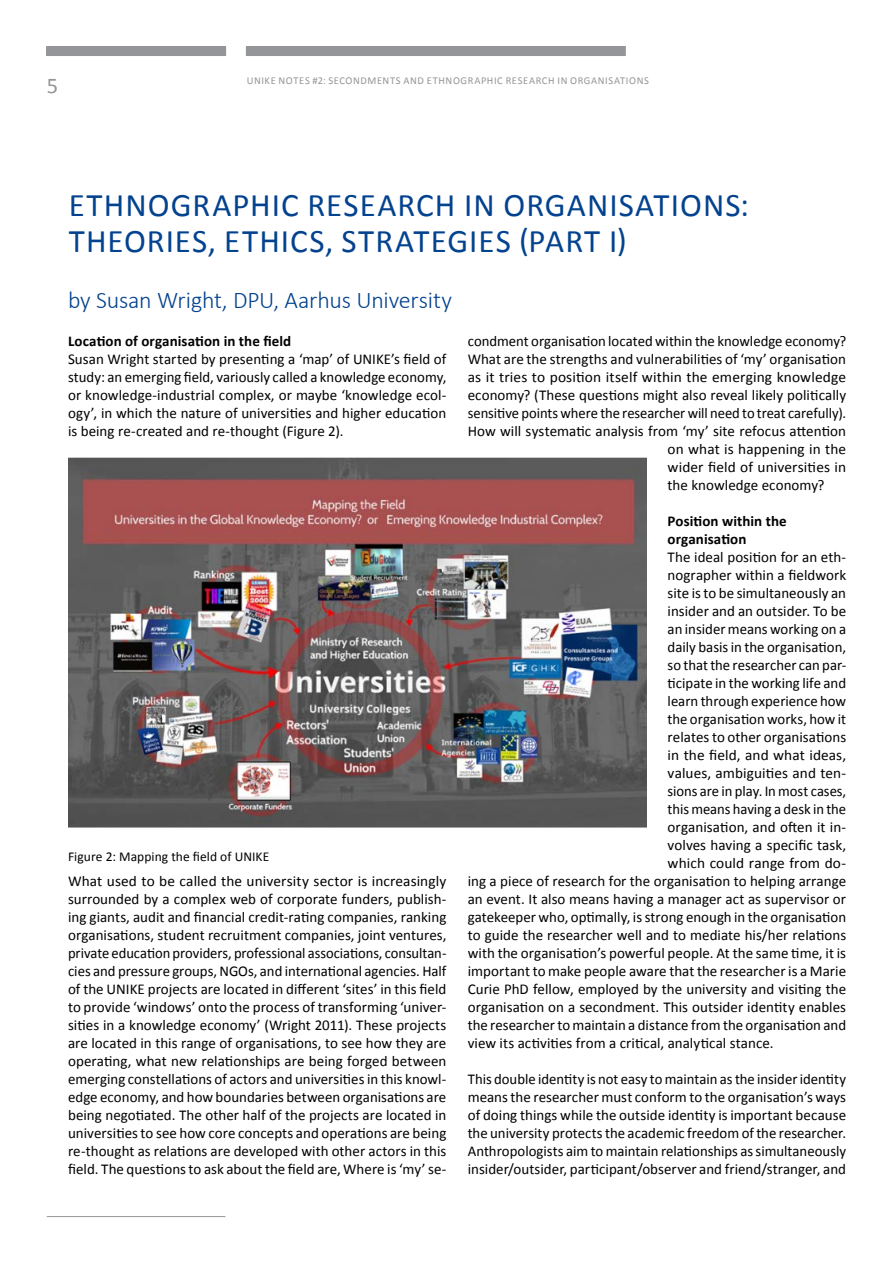
<style>
.page{position:relative;width:893px;height:1263px;background:#fff}
.page>*{position:absolute;margin:0;border:0;box-sizing:border-box;transform-origin:0 0}
.t1{font:33px "Calibri";letter-spacing:.035em;color:#03428e}
.t2{font:300 24px "Calibri";letter-spacing:-.01em;color:#03428e}
.t3{font:22.5px "Calibri";color:#939598}
.t4{font:15px/18px "Calibri";color:#000;text-align:justify}
.t5{font:700 15px/18px "Calibri";letter-spacing:.005em;color:#000}
.t6{font:13.5px "Calibri";letter-spacing:.005em;color:#000}
.t7{font:10.5px "Calibri";letter-spacing:.055em;color:#939598}
</style>
<div class="page">
<hr style="left:47px;top:1216px;width:178px;height:1px;background:#939598">
<div style="left:46px;top:46px;width:180px;height:10px;background:#939598"></div>
<div style="left:246px;top:46px;width:380px;height:10px;background:#939598"></div>
<img style="left:68px;top:458px;width:578px;height:370px">
<h3 class="t3" style="left:47px;top:72px;width:13px">5</h3>
<p class="t7" style="left:247px;top:74px;width:46px">UNIKE Note</p>
<p class="t7" style="left:305px;top:74px;width:32px">s #2: Secondment</p>
<p class="t7" style="left:396px;top:74px;width:16px">s and</p>
<p class="t7" style="left:427px;top:74px;width:194px">Ethnographic Research in Organisation</p>
<p class="t7" style="left:644px;top:74px;width:6px">s</p>
<h1 class="t1" style="left:69px;top:184px;width:585px">Ethnographic Research in Organisation</h1>
<h1 class="t1" style="left:725px;top:184px;width:25px">s:</h1>
<h1 class="t1" style="left:69px;top:220px;width:560px">Theo ries, Ethics, Strategies (Part I)</h1>
<h2 class="t2" style="left:68px;top:285px;width:385px">by Susan Wright, DPU, Aarhus University</h2>
<p class="t5" style="left:68px;top:332px;width:225px">Location of organisation in the field</p>
<p class="t4" style="left:68px;top:350px;width:380px">Susan Wright started by presenting a ‘map’ of UNIKE’s field of study: an emerging field, variously called a knowledge economy, or knowledge-industrial complex, or maybe ‘knowledge ecol&shy;ogy’, in which the nature of universities and higher education is being re-created and re-thought (Figure 2).</p>
<p class="t6" style="left:68px;top:848px;width:203px">Figure 2: Mapping the field of UNIKE</p>
<p class="t4" style="left:68px;top:872px;width:380px">What used to be called the university sector is increasingly surrounded by a complex web of corporate funders, publish&shy;ing giants, audit and financial credit-rating companies, ranking organisations, student recruitment companies, joint ventures, private education providers, professional associations, consultan&shy;cies and pressure groups, NGOs, and international agencies. Half of the UNIKE projects are located in different ‘sites’ in this field to provide ‘windows’ onto the process of transforming ‘univer&shy;sities in a knowledge economy’ (Wright 2011). These projects are located in this range of organisations, to see how they are operating, what new relationships are being forged between emerging constellations of actors and universities in this knowl&shy;edge economy, and how boundaries between organisations are being negotiated. The other half of the projects are located in universities to see how core concepts and operations are being re-thought as relations are developed with other actors in this field. The questions to ask about the field are, Where is ‘my’ se-</p>
<p class="t4" style="left:468px;top:332px;width:380px">condment organisation located within the knowledge economy?</p>
<p class="t4" style="left:468px;top:350px;width:380px">What are the strengths and vulnerabilities of ‘my’ organisation</p>
<p class="t4" style="left:468px;top:368px;width:380px">as it tries to position itself within the emerging knowledge</p>
<p class="t4" style="left:468px;top:386px;width:380px">economy? (These questions might also reveal likely politically</p>
<p class="t4" style="left:468px;top:404px;width:380px">sensitive points where the researcher will need to treat carefully).</p>
<p class="t4" style="left:468px;top:422px;width:380px">H ow will systematic analysis from ‘my’ site refocus attention</p>
<p class="t4" style="left:668px;top:440px;width:180px">on what is happening in the</p>
<p class="t4" style="left:668px;top:458px;width:180px">wider field of universities in</p>
<p class="t4" style="left:668px;top:476px;width:158px">the knowledge economy?</p>
<p class="t5" style="left:668px;top:512px;width:121px">Position within the organisation</p>
<p class="t4" style="left:668px;top:548px;width:180px">The ideal position for an eth-</p>
<p class="t4" style="left:668px;top:566px;width:180px">nographer within a fieldwork</p>
<p class="t4" style="left:668px;top:584px;width:180px">site is to be simultaneously an</p>
<p class="t4" style="left:668px;top:602px;width:180px">insider and an outsider. To be</p>
<p class="t4" style="left:668px;top:620px;width:180px">an insider means working on a</p>
<p class="t4" style="left:668px;top:638px;width:180px">daily basis in the organisation,</p>
<p class="t4" style="left:668px;top:656px;width:180px">so that the researcher can par-</p>
<p class="t4" style="left:668px;top:674px;width:180px">ticipate in the working life and</p>
<p class="t4" style="left:668px;top:692px;width:180px">learn through experience how</p>
<p class="t4" style="left:668px;top:710px;width:180px">the organisation works, how it</p>
<p class="t4" style="left:668px;top:728px;width:180px">relates to other organisations</p>
<p class="t4" style="left:668px;top:746px;width:180px">in the field, and what ideas,</p>
<p class="t4" style="left:668px;top:764px;width:180px">values, ambiguities and ten-</p>
<p class="t4" style="left:668px;top:782px;width:180px">sions are in play. In most cases,</p>
<p class="t4" style="left:668px;top:800px;width:180px">this means having a desk in the</p>
<p class="t4" style="left:668px;top:818px;width:180px">organisation, and often it in-</p>
<p class="t4" style="left:668px;top:836px;width:180px">volves having a specific task,</p>
<p class="t4" style="left:668px;top:854px;width:180px">which could range from do-</p>
<p class="t4" style="left:468px;top:872px;width:380px">ing a piece of research for the organisation to helping arrange</p>
<p class="t4" style="left:468px;top:890px;width:380px">an event. It also means having a manager act as supervisor or</p>
<p class="t4" style="left:468px;top:908px;width:380px">gatekeeper who, optimally, is strong enough in the organisation</p>
<p class="t4" style="left:468px;top:926px;width:380px">to guide the researcher well and to mediate his/her relations</p>
<p class="t4" style="left:468px;top:944px;width:380px">with the organisation’s powerful people. At the same time, it is</p>
<p class="t4" style="left:468px;top:962px;width:380px">important to make people aware that the researcher is a Marie</p>
<p class="t4" style="left:468px;top:980px;width:380px">Curie PhD fellow, employed by the university and visiting the</p>
<p class="t4" style="left:468px;top:998px;width:380px">organisation on a secondment. This outsider identity enables</p>
<p class="t4" style="left:468px;top:1016px;width:380px">the researcher to maintain a distance from the organisation and</p>
<p class="t4" style="left:468px;top:1034px;width:307px">view its activities from a critical, analytical stance.</p>
<p class="t4" style="left:468px;top:1070px;width:380px">This double identity is not easy to maintain as the insider identity means the researcher must conform to the organisation’s ways of doing things while the outside identity is important because the university protects the academic freedom of the researcher.<br>Anthropologists aim to maintain relationships as simultaneously insider/outsider, participant/observer and friend/stranger, and</p>
</div>
